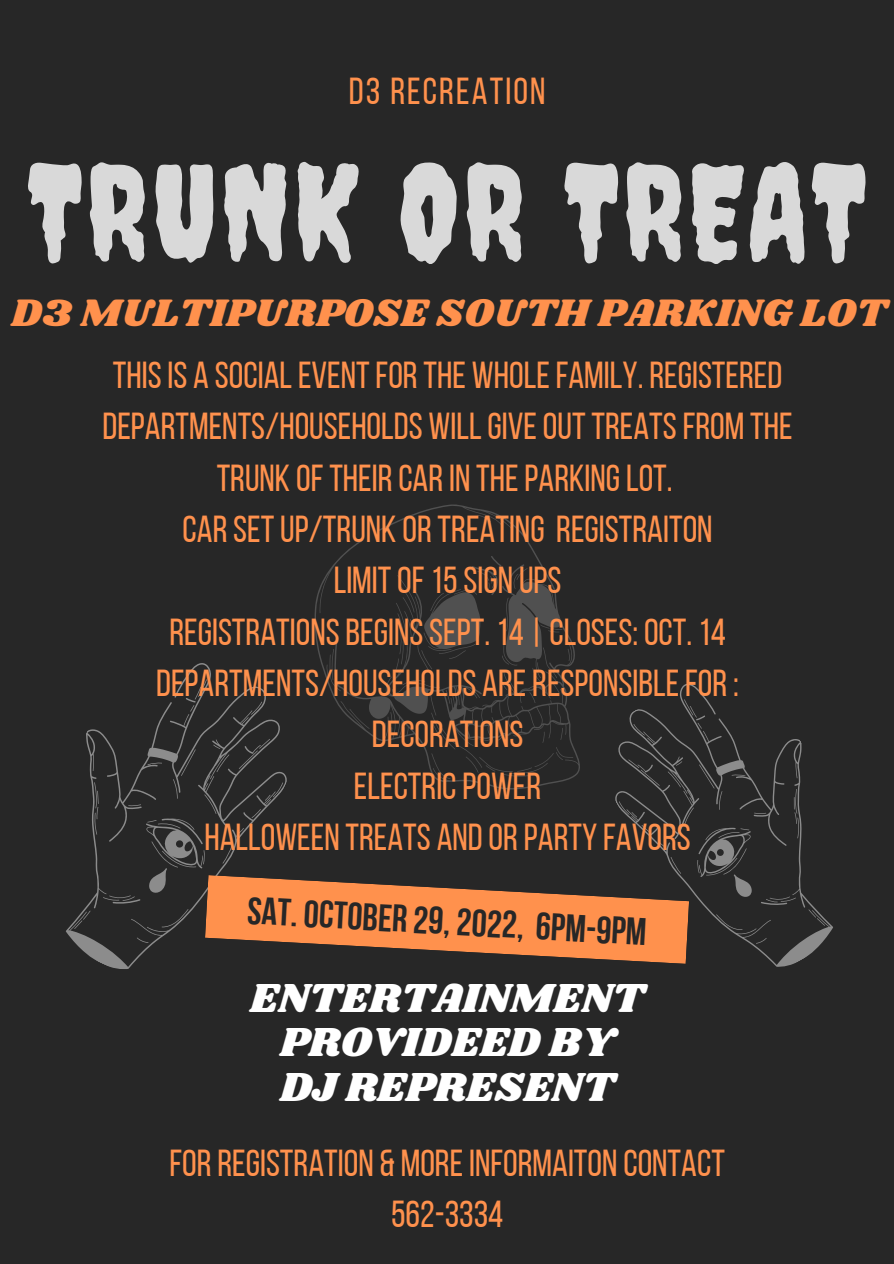
<style>
.page{position:relative;width:894px;height:1264px;background:#fff}
.page>*{position:absolute;margin:0;border:0;box-sizing:border-box;transform-origin:0 0}
.t1{font:132.9px "Creepster";letter-spacing:.03em;color:#d9d9d9}
.t2{font:42px/44.2px "Shrikhand";color:#fff;text-align:center}
.t3{font:39.75px "Shrikhand";letter-spacing:.01em;color:#ff914d}
.t4{font:700 38.25px "Bebas Neue";color:#272727}
.t5{font:37.5px/51.3px "Bebas Neue";color:#ff914d;text-align:center}
.t6{font:37.5px "Bebas Neue";letter-spacing:.055em;color:#ff914d}
</style>
<div class="page">
<div style="left:0;top:0;width:893px;height:1263px;background:#272727"></div>
<svg style="left:615px;top:683px;width:218px;height:284px"></svg>
<svg style="left:66px;top:663px;width:221px;height:306px"></svg>
<svg style="left:205px;top:875px;width:484px;height:88px"></svg>
<svg style="left:314px;top:504px;width:266px;height:285px"></svg>
<p class="t6" style="left:349px;top:76px;width:198px">D3 RECREATION</p>
<h1 class="t1" style="left:28px;top:134px;width:839px">TRUNK OR TREAT</h1>
<p class="t3" style="left:12px;top:285px;width:876px">D3 MULTIPURPOSE SOUTH PARKING LOT</p>
<p class="t5" style="left:102px;top:353px;width:691px">THISIS A SOCIALEVENTFORTHE WHOLEFAMILY. REGISTERED DEPARTMENTS/HOUSEHOLDS WILLGIVEOUTTREATSFROM THE TRUNK OFTHEIRCARIN THEPARKINGLOT.<br>CARSETUP/TRUNK ORTREATING REGISTRAITON LIMITOF15SIGN UPS<br>REGISTRATIONSBEGINSSEPT. 14 |CLOSES: OCT. 14<br>DEPARTMENTS/HOUSEHOLDS ARERESPONSIBLEFOR:<br>DECORATIONS<br>ELECTRICPOWER<br>HALLOWEEN TREATS ANDORPARTY FAVORS</p>
<p class="t4" style="left:248px;top:895px;width:401px;rotate:3deg">Sat.October 29, 2022, 6pm-9pm</p>
<p class="t2" style="left:250px;top:977px;width:395px">ENTERTAINMENT<br>PROVIDEED BY<br>DJ REPRESENT</p>
<p class="t5" style="left:169px;top:1140px;width:557px">FORREGISTRATION &amp; MOREINFORMAITON CONTACT<br>562-3334</p>
</div>
